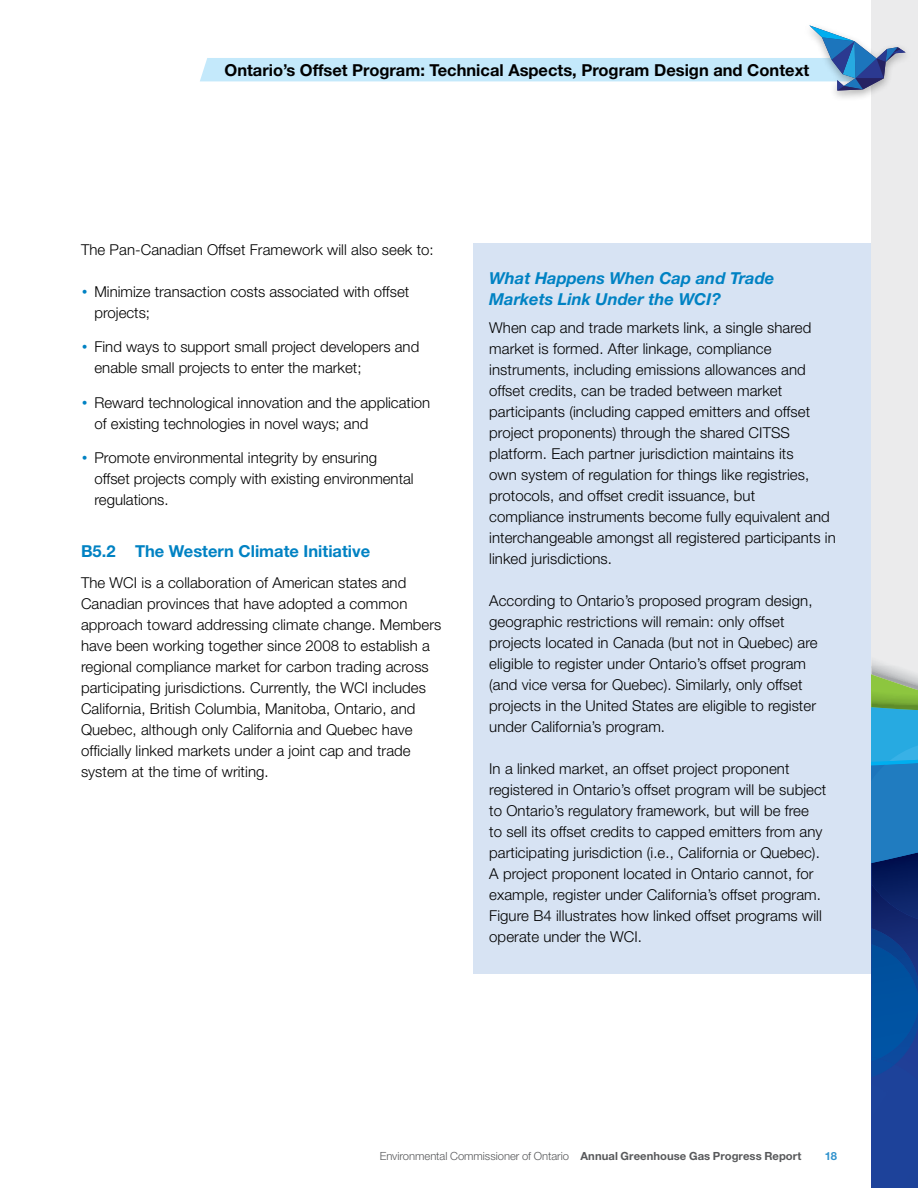
<style>
.page{position:relative;width:918px;height:1188px;background:#fff}
.page>*{position:absolute;margin:0;border:0;box-sizing:border-box;transform-origin:0 0}
.t1{font:700 16.5px "Helvetica Neue";color:#000}
.t2{font:italic 700 16.5px/21px "Helvetica Neue";color:#0082c3}
.t3{font:700 16.5px "Helvetica Neue";color:#0082c3}
.t4{font:300 15px/21px "Helvetica Neue";letter-spacing:.005em;color:#000}
.t5{font:300 11.25px "Helvetica Neue";letter-spacing:-.005em;color:#58595b}
.t6{font:700 11.25px "Helvetica Neue";color:#3092cd}
.s1{font-family:"Gotham HTF";font-weight:400;color:#0082c3}
.s2{font-weight:700}
</style>
<div class="page">
<div style="left:473px;top:244px;width:415px;height:730px;background:#d7e3f3"></div>
<div style="left:872px;top:0;width:46px;height:1188px;background:#ebebec"></div>
<svg style="left:872px;top:660px;width:46px;height:528px;background:#22609e"></svg>
<div style="left:803px;top:22px;width:109px;height:80px;background:#000;opacity:.3"></div>
<svg style="left:200px;top:25px;width:706px;height:66px"></svg>
<p class="t1" style="left:225px;top:59px;width:586px">Ontario’s Offset Program: Technical Aspects, Program Design and Context</p>
<p class="t4" style="left:81px;top:239px;width:354px">The Pan-Canadian Offset Framework will also seek to:</p>
<p class="t4" style="left:94px;top:281px;width:316px;text-indent:-14px"><span class="s1">•</span> Minimize transaction costs associated with offset projects;</p>
<p class="t4" style="left:94px;top:336px;width:326px;text-indent:-14px"><span class="s1">•</span> Find ways to support small project developers and enable small projects to enter the market;</p>
<p class="t4" style="left:94px;top:392px;width:337px;text-indent:-14px"><span class="s1">•</span> Reward technological innovation and the application of existing technologies in novel ways; and</p>
<p class="t4" style="left:94px;top:447px;width:321px;text-indent:-14px"><span class="s1">•</span> Promote environmental integrity by ensuring offset projects comply with existing environmental regulations.</p>
<p class="t3" style="left:81px;top:541px;width:291px">B5.2 The Western Climate Initiative</p>
<p class="t4" style="left:81px;top:572px;width:362px">The WCI is a collaboration of American states and Canadian provinces that have adopted a common approach toward addressing climate change. Members have been working together since 2008 to establish a regional compliance market for carbon trading across participating jurisdictions. Currently, the WCI includes California, British Columbia, Manitoba, Ontario, and Quebec, although only California and Quebec have officially linked markets under a joint cap and trade system at the time of writing.</p>
<p class="t2" style="left:489px;top:267px;width:287px">What Happens When Cap and Trade<br>Markets Link Under the WCI?</p>
<p class="t4" style="left:489px;top:317px;width:348px">When cap and trade markets link, a single shared market is formed. After linkage, compliance instruments, including emissions allowances and offset credits, can be traded between market participants (including capped emitters and offset project proponents) through the shared CITSS platform. Each partner jurisdiction maintains its<br>own system of regulation for things like registries, protocols, and offset credit issuance, but<br>compliance instruments become fully equivalent and interchangeable amongst all registered participants in linked jurisdictions.</p>
<p class="t4" style="left:489px;top:590px;width:330px">According to Ontario’s proposed program design, geographic restrictions will remain: only offset projects located in Canada (but not in Quebec) are eligible to register under Ontario’s offset program (and vice versa for Quebec). Similarly, only offset projects in the United States are eligible to register under California’s program.</p>
<p class="t4" style="left:489px;top:758px;width:339px">In a linked market, an offset project proponent registered in Ontario’s offset program will be subject to Ontario’s regulatory framework, but will be free<br>to sell its offset credits to capped emitters from any participating jurisdiction (i.e., California or Quebec).<br>A project proponent located in Ontario cannot, for example, register under California’s offset program.<br>Figure B4 illustrates how linked offset programs will operate under the WCI.</p>
<p class="t5" style="left:380px;top:1149px;width:423px">Environmental Commissioner of Ontario <span class="s2">Annual Greenhouse Gas Progress Report</span></p>
<p class="t6" style="left:825px;top:1149px;width:14px">18</p>
</div>
